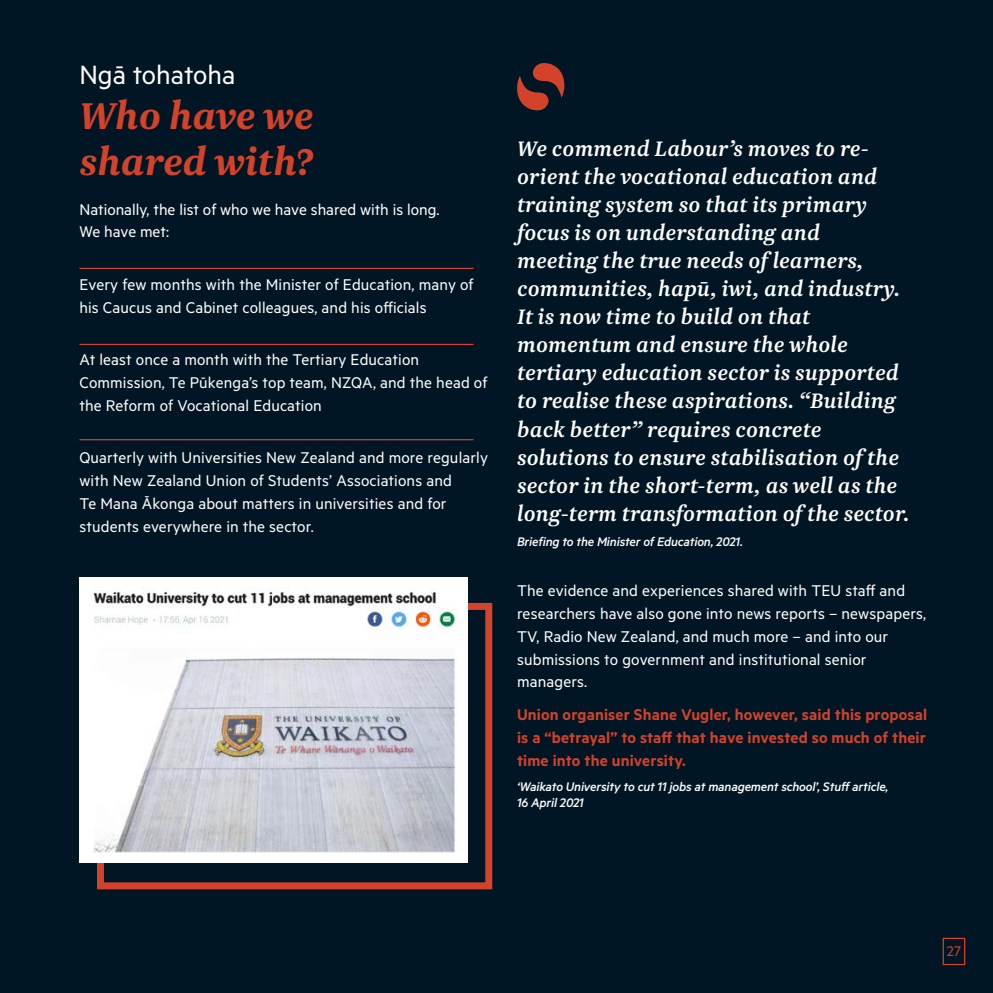
<style>
.page{position:relative;width:993px;height:993px;background:#fff}
.page>*{position:absolute;margin:0;border:0;box-sizing:border-box;transform-origin:0 0}
.t1{font:italic 700 43.75px/45.5px "Newzald";color:#d3422a}
.t2{font:29.75px "Metric";color:#fff}
.t3{font:italic 500 24.5px/28px "Newzald";letter-spacing:.01em;color:#fff}
.t4{font:17.5px/22.8px "Metric";letter-spacing:.01em;color:#fff}
.t5{font:600 17.5px/22.8px "Metric";letter-spacing:.01em;color:#d3422a;text-align:justify}
.t6{font:15.75px "Metric";color:#d3422a}
.t7{font:italic 500 14px/15.8px "Metric";letter-spacing:-.01em;color:#fff}
</style>
<div class="page">
<div style="left:0;top:0;width:992px;height:992px;background:#001624"></div>
<div style="left:97px;top:602px;width:395px;height:287px;border:7px solid #d3422a"></div>
<svg style="left:517px;top:63px;width:47px;height:47px"></svg>
<hr style="left:79px;top:268px;width:394px;height:1px;background:#d3422a">
<hr style="left:79px;top:344px;width:394px;height:1px;background:#d3422a">
<hr style="left:79px;top:439px;width:394px;height:1px;background:#d3422a">
<div style="left:79px;top:577px;width:388px;height:285px;background:#fff"></div>
<img style="left:93px;top:587px;width:364px;height:266px">
<div style="left:942px;top:937px;width:22px;height:27px;border:1px solid #d3422a"></div>
<h2 class="t2" style="left:79px;top:57px;width:157px">Ngā tohatoha</h2>
<h1 class="t1" style="left:79px;top:92px;width:236px">Who have we shared with?</h1>
<p class="t4" style="left:79px;top:197px;width:361px">Nationally, the list of who we have shared with is long.<br>We have met:</p>
<p class="t4" style="left:79px;top:272px;width:395px">Every few months with the Minister of Education, many of his Caucus and Cabinet colleagues, and his officials</p>
<p class="t4" style="left:79px;top:347px;width:409px">At least once a month with the Tertiary Education<br>Commission, Te Pūkenga’s top team, NZQA, and the head of the Reform of Vocational Education</p>
<p class="t4" style="left:79px;top:445px;width:410px">Quarterly with Universities New Zealand and more regularly with New Zealand Union of Students’ Associations and<br>Te Mana Ākonga about matters in universities and for students everywhere in the sector.</p>
<p class="t3" style="left:517px;top:134px;width:394px">We commend Labour’s moves to re&shy;orient the vocational education and training system so that its primary focus is on understanding and<br>meeting the true needs of learners, communities, hapū, iwi, and industry.<br>It is now time to build on that momentum and ensure the whole tertiary education sector is supported to realise these aspirations. “Building back better” requires concrete solutions to ensure stabilisation of the sector in the short-term, as well as the long-term transformation of the sector.</p>
<p class="t7" style="left:517px;top:533px;width:227px">Briefing to the Minister of Education, 2021.</p>
<p class="t4" style="left:517px;top:578px;width:410px">The evidence and experiences shared with TEU staff and researchers have also gone into news reports – newspapers, TV, Radio New Zealand, and much more – and into our submissions to government and institutional senior managers.</p>
<p class="t5" style="left:517px;top:702px;width:411px">Union organiser Shane Vugler, however, said this proposal is a “betrayal” to staff that have invested so much of their time into the university.</p>
<p class="t7" style="left:517px;top:778px;width:372px">‘Waikato University to cut 11 jobs at management school’, Stuff article,<br>16 April 2021</p>
<p class="t6" style="left:946px;top:941px;width:16px">27</p>
</div>
